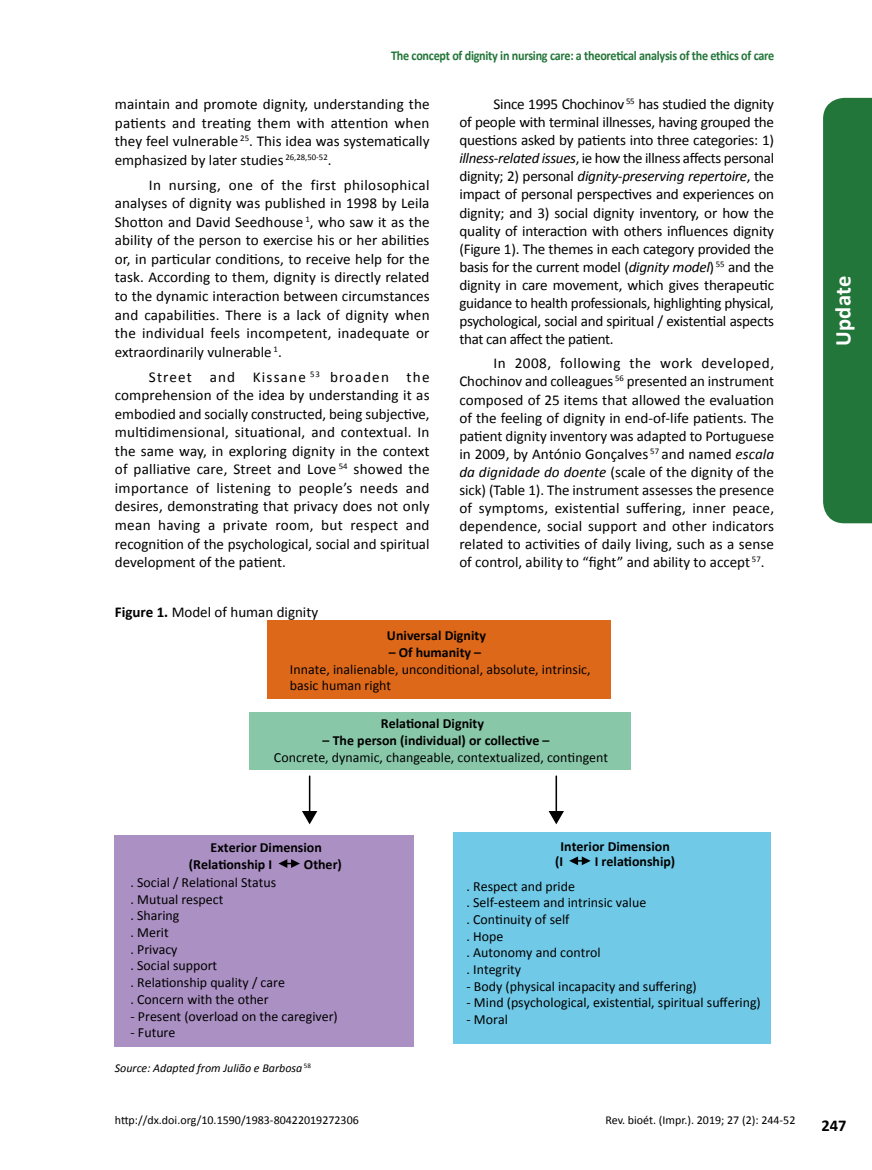
<style>
.page{position:relative;width:872px;height:1170px;background:#fff}
.page>*{position:absolute;margin:0;border:0;box-sizing:border-box;transform-origin:0 0}
.t1{font:700 22.5px "Calibri";letter-spacing:.02em;color:#fff}
.t2{font:700 16.5px "Calibri";color:#000}
.t3{font:15px/18px "Calibri";color:#000;text-align:justify}
.t4{font:13.95px/16.6px "Calibri";color:#000}
.t5{font:700 13.95px "Calibri";color:#000}
.t6{font:700 13.5px "Calibri";letter-spacing:-.02em;color:#237639;scale:.9 1}
.t7{font:12px "Calibri";color:#000}
.t8{font:italic 12px "Calibri";color:#000}
.s1{font-weight:700}
.s2{font-style:italic}
</style>
<div class="page">
<div style="left:823px;top:98px;width:49px;height:425px;background:#237639"></div>
<div style="left:268px;top:620px;width:343px;height:78px;background:#dd6819"></div>
<div style="left:249px;top:712px;width:382px;height:58px;background:#88c8a9"></div>
<div style="left:115px;top:835px;width:299px;height:211px;background:#ab90c3"></div>
<div style="left:453px;top:832px;width:318px;height:211px;background:#70c9e6"></div>
<svg style="left:278px;top:859px;width:22px;height:8px"></svg>
<svg style="left:569px;top:856px;width:21px;height:9px"></svg>
<hr style="left:309px;top:776px;width:1px;height:37px;background:#000">
<svg style="left:302px;top:811px;width:15px;height:13px"></svg>
<hr style="left:555px;top:776px;width:2px;height:37px;background:#000">
<svg style="left:548px;top:811px;width:16px;height:13px"></svg>
<p class="t6" style="left:391px;top:47px;width:427px">The concept of dignity in nursing care: a theoretical analysis of the ethics of care</p>
<p class="t3" style="left:115px;top:95px;width:316px;line-height:18.6px">maintain and promote dignity, understanding the patients and treating them with attention when they feel vulnerable <sup>25</sup>. This idea was systematically emphasized by later studies <sup>26,28,50-52</sup>.</p>
<p class="t3" style="left:115px;top:175px;width:316px;line-height:18.6px;text-indent:34px">In nursing, one of the first philosophical analyses of dignity was published in 1998 by Leila Shotton and David Seedhouse <sup>1</sup>, who saw it as the ability of the person to exercise his or her abilities or, in particular conditions, to receive help for the task. According to them, dignity is directly related to the dynamic interaction between circumstances and capabilities. There is a lack of dignity when the individual feels incompetent, inadequate or extraordinarily vulnerable <sup>1</sup>.</p>
<p class="t3" style="left:115px;top:367px;width:316px;line-height:18.6px;text-indent:34px">Street and Kissane <sup>53</sup> broaden the comprehension of the idea by understanding it as embodied and socially constructed, being subjective, multidimensional, situational, and contextual. In the same way, in exploring dignity in the context of palliative care, Street and Love <sup>54</sup> showed the importance of listening to people’s needs and desires, demonstrating that privacy does not only mean having a private room, but respect and recognition of the psychological, social and spiritual development of the patient.</p>
<p class="t3" style="left:115px;top:602px;width:205px"><span class="s1">Figure 1.</span> Model of human dignity</p>
<p class="t3" style="left:459px;top:95px;width:316px;text-indent:34px">Since 1995 Chochinov <sup>55</sup> has studied the dignity of people with terminal illnesses, having grouped the questions asked by patients into three categories: 1) <span class="s2">illness-related issues</span>, ie how the illness affects personal dignity; 2) personal <span class="s2">dignity-preserving repertoire</span>, the impact of personal perspectives and experiences on dignity; and 3) social dignity inventory, or how the quality of interaction with others influences dignity (Figure 1). The themes in each category provided the basis for the current model (<span class="s2">dignity model</span>) <sup>55</sup> and the dignity in care movement, which gives therapeutic guidance to health professionals, highlighting physical, psychological, social and spiritual / existential aspects that can affect the patient.</p>
<p class="t3" style="left:459px;top:354px;width:316px;text-indent:34px">In 2008, following the work developed, Chochinov and colleagues <sup>56</sup> presented an instrument composed of 25 items that allowed the evaluation of the feeling of dignity in end-of-life patients. The patient dignity inventory was adapted to Portuguese in 2009, by António Gonçalves <sup>57</sup> and named <span class="s2">escala da dignidade do doente</span> (scale of the dignity of the sick) (Table 1). The instrument assesses the presence of symptoms, existential suffering, inner peace, dependence, social support and other indicators related to activities of daily living, such as a sense of control, ability to “fight” and ability to accept <sup>57</sup>.</p>
<p class="t5" style="left:387px;top:626px;width:100px">Universal Dignity</p>
<p class="t5" style="left:389px;top:643px;width:94px">– Of humanity –</p>
<p class="t4" style="left:290px;top:660px;width:302px">Innate, inalienable, unconditional, absolute, intrinsic, basic human right</p>
<p class="t5" style="left:381px;top:714px;width:105px">Relational Dignity</p>
<p class="t5" style="left:323px;top:731px;width:228px">– The person (individual) or collective –</p>
<p class="t4" style="left:274px;top:749px;width:336px">Concrete, dynamic, changeable, contextualized, contingent</p>
<h1 class="t1" style="left:828px;top:346px;width:72px;rotate:-90deg">Update</h1>
<p class="t5" style="left:211px;top:838px;width:113px">Exterior Dimension</p>
<p class="t5" style="left:560px;top:837px;width:111px">Interior Dimension</p>
<p class="t4" style="left:466px;top:877px;width:181px">. Respect and pride<br>. Self-esteem and intrinsic value . Continuity of self<br>. Hope<br>. Autonomy and control<br>. Integrity</p>
<p class="t4" style="left:466px;top:977px;width:232px">- Body (physical incapacity and suffering)</p>
<p class="t4" style="left:466px;top:994px;width:296px">- Mind (psychological, existential, spiritual suffering)</p>
<p class="t4" style="left:466px;top:1011px;width:43px">- Moral</p>
<p class="t5" style="left:189px;top:855px;width:85px">(Relationship I</p>
<p class="t5" style="left:304px;top:855px;width:40px">Other)</p>
<p class="t5" style="left:555px;top:852px;width:10px">(I</p>
<p class="t5" style="left:594px;top:852px;width:82px">I relationship)</p>
<p class="t4" style="left:131px;top:873px;width:156px">. Social / Relational Status<br>. Mutual respect<br>. Sharing<br>. Merit<br>. Privacy<br>. Social support<br>. Relationship quality / care . Concern with the other</p>
<p class="t4" style="left:131px;top:1007px;width:209px">- Present (overload on the caregiver)</p>
<p class="t4" style="left:131px;top:1024px;width:46px">- Future</p>
<p class="t8" style="left:115px;top:1060px;width:198px">Source: Adapted from Julião e Barbosa <sup>58</sup></p>
<p class="t7" style="left:115px;top:1112px;width:245px">http://dx.doi.org/10.1590/1983-80422019272306</p>
<p class="t7" style="left:605px;top:1112px;width:191px">Rev. bioét. (Impr.). 2019; 27 (2): 244-52</p>
<p class="t2" style="left:821px;top:1115px;width:27px">247</p>
</div>
